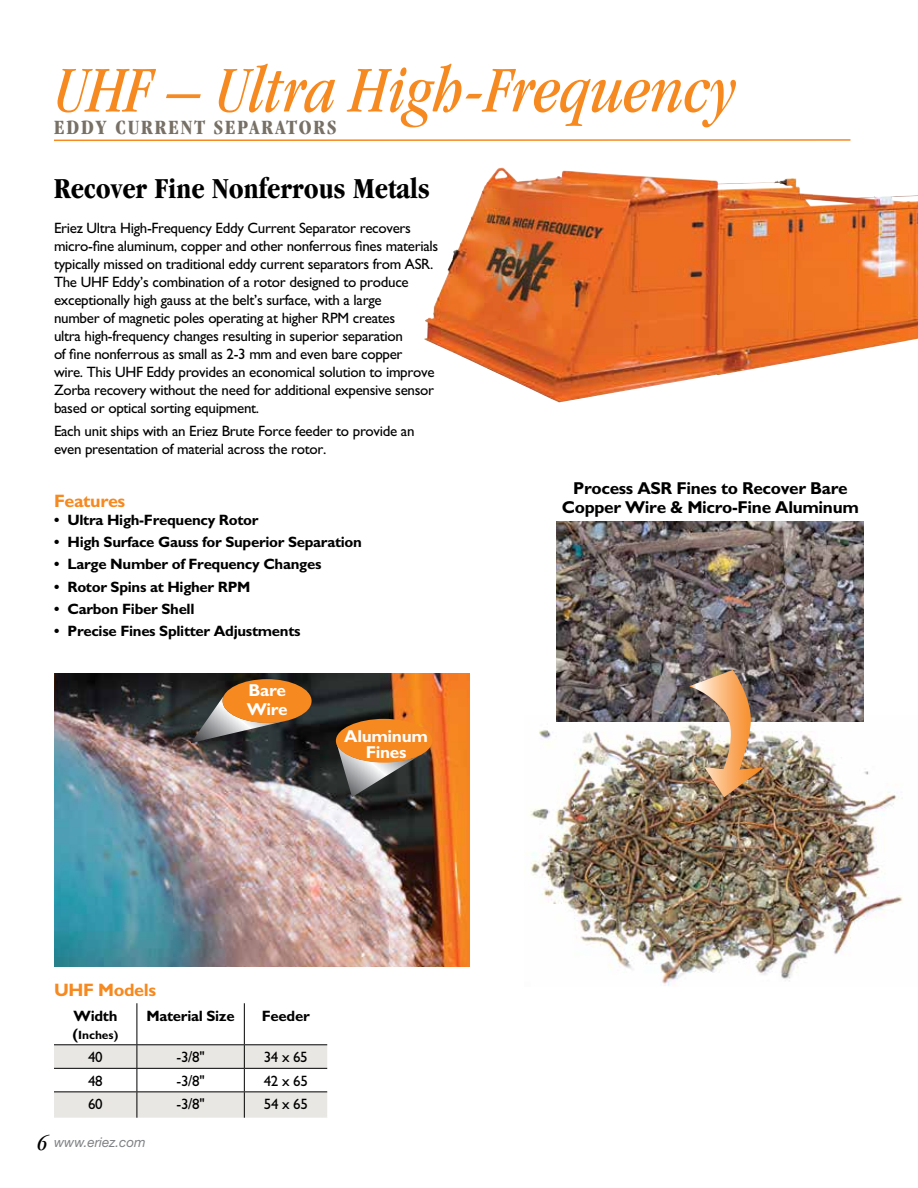
<style>
.page{position:relative;width:918px;height:1188px;background:#fff}
.page>*{position:absolute;margin:0;border:0;box-sizing:border-box;transform-origin:0 0}
.t1{font:italic condensed 67.5px "Garamond";color:#f6891f}
.t2{font:700 condensed 30px "Garamond";color:#000}
.t3{font:700 condensed 21px "Garamond";letter-spacing:.09em;color:#777066}
.t4{font:700 18px "Gentle Sans";letter-spacing:-.02em;color:#f6891f}
.t5{font:700 17.25px/19.5px "Gentle Sans";letter-spacing:-.02em;color:#000;text-align:center}
.t6{font:700 17.25px/19.5px "Gentle Sans";letter-spacing:-.02em;color:#fff}
.t7{font:15px/18px "Gentle Sans";letter-spacing:-.02em;color:#000}
.t8{font:700 15px "Gentle Sans";letter-spacing:-.02em;color:#000}
.t9{font:italic 13.5px "Helvetica Neue";color:#808285}
.t10{font:700 12px "Gentle Sans";color:#000}
.s1{font-size:15px}
.s2{font-family:"Garamond Condensed Book Italic DTC";font-style:normal;font-size:21px;color:#000}
</style>
<div class="page">
<hr style="left:54px;top:139px;width:797px;height:2px;background:#f6891f">
<img style="left:54px;top:674px;width:415px;height:292px">
<svg style="left:191px;top:696px;width:96px;height:47px;background:#606466"></svg>
<svg style="left:336px;top:744px;width:86px;height:53px;background:#636666"></svg>
<div style="left:222px;top:679px;width:90px;height:44px;background:#f6891f;border-radius:50%"></div>
<div style="left:336px;top:719px;width:96px;height:44px;background:#f6891f;border-radius:50%"></div>
<img style="left:530px;top:716px;width:373px;height:270px">
<img style="left:557px;top:521px;width:307px;height:200px">
<hr style="left:137px;top:1003px;width:1px;height:41px;background:#000">
<hr style="left:244px;top:1003px;width:1px;height:41px;background:#000">
<hr style="left:54px;top:1044px;width:83px;height:1px;background:#000">
<hr style="left:137px;top:1044px;width:107px;height:1px;background:#000">
<hr style="left:244px;top:1044px;width:83px;height:1px;background:#000">
<svg style="left:54px;top:1045px;width:273px;height:73px"></svg>
<img style="left:689px;top:670px;width:74px;height:127px">
<img style="left:424px;top:168px;width:494px;height:234px">
<h1 class="t1" style="left:54px;top:53px;width:684px">UHF – Ultra High-Frequency</h1>
<h3 class="t3" style="left:54px;top:115px;width:284px">EDDY CURRENT SEPARATORS</h3>
<h2 class="t2" style="left:54px;top:172px;width:377px">Recover Fine Nonferrous Metals</h2>
<p class="t7" style="left:54px;top:219px;width:386px">Eriez Ultra High-Frequency Eddy Current Separator recovers micro-fine aluminum, copper and other nonferrous fines materials typically missed on traditional eddy current separators from ASR.<br>The UHF Eddy’s combination of a rotor designed to produce exceptionally high gauss at the belt’s surface, with a large<br>number of magnetic poles operating at higher RPM creates<br>ultra high-frequency changes resulting in superior separation<br>of fine nonferrous as small as 2-3 mm and even bare copper<br>wire. This UHF Eddy provides an economical solution to improve Zorba recovery without the need for additional expensive sensor based or optical sorting equipment.</p>
<p class="t7" style="left:54px;top:421px;width:362px">Each unit ships with an Eriez Brute Force feeder to provide an even presentation of material across the rotor.</p>
<p class="t4" style="left:54px;top:490px;width:73px">Features</p>
<p class="t8" style="left:54px;top:511px;width:206px">• Ultra High-Frequency Rotor</p>
<p class="t8" style="left:54px;top:533px;width:309px">• High Surface Gauss for Superior Separation</p>
<p class="t8" style="left:54px;top:556px;width:269px">• Large Number of Frequency Changes</p>
<p class="t8" style="left:54px;top:578px;width:198px">• Rotor Spins at Higher RPM</p>
<p class="t8" style="left:54px;top:600px;width:142px">• Carbon Fiber Shell</p>
<p class="t8" style="left:54px;top:623px;width:248px">• Precise Fines Splitter Adjustments</p>
<p class="t6" style="left:247px;top:680px;width:43px">Bare<br>Wire</p>
<p class="t6" style="left:344px;top:727px;width:85px;line-height:16.5px;text-align:center">Aluminum<br>Fines</p>
<p class="t4" style="left:54px;top:980px;width:104px">UHF Models</p>
<p class="t8" style="left:73px;top:1007px;width:45px">Width</p>
<p class="t10" style="left:73px;top:1028px;width:47px"><span class="s1">(</span>Inches)</p>
<p class="t8" style="left:147px;top:1007px;width:90px">Material Size</p>
<p class="t8" style="left:262px;top:1007px;width:49px">Feeder</p>
<p class="t7" style="left:88px;top:1048px;width:16px">40</p>
<p class="t7" style="left:177px;top:1048px;width:30px">-3/8"</p>
<p class="t7" style="left:264px;top:1048px;width:46px">34 x 65</p>
<p class="t7" style="left:88px;top:1072px;width:16px">48</p>
<p class="t7" style="left:177px;top:1072px;width:30px">-3/8"</p>
<p class="t7" style="left:264px;top:1072px;width:46px">42 x 65</p>
<p class="t7" style="left:88px;top:1095px;width:16px">60</p>
<p class="t7" style="left:177px;top:1095px;width:30px">-3/8"</p>
<p class="t7" style="left:264px;top:1095px;width:46px">54 x 65</p>
<p class="t9" style="left:37px;top:1134px;width:110px"><span class="s2">6</span> www.eriez.com</p>
<p class="t5" style="left:562px;top:478px;width:299px">Process ASR Fines to Recover Bare<br>Copper Wire &amp; Micro-Fine Aluminum</p>
</div>
